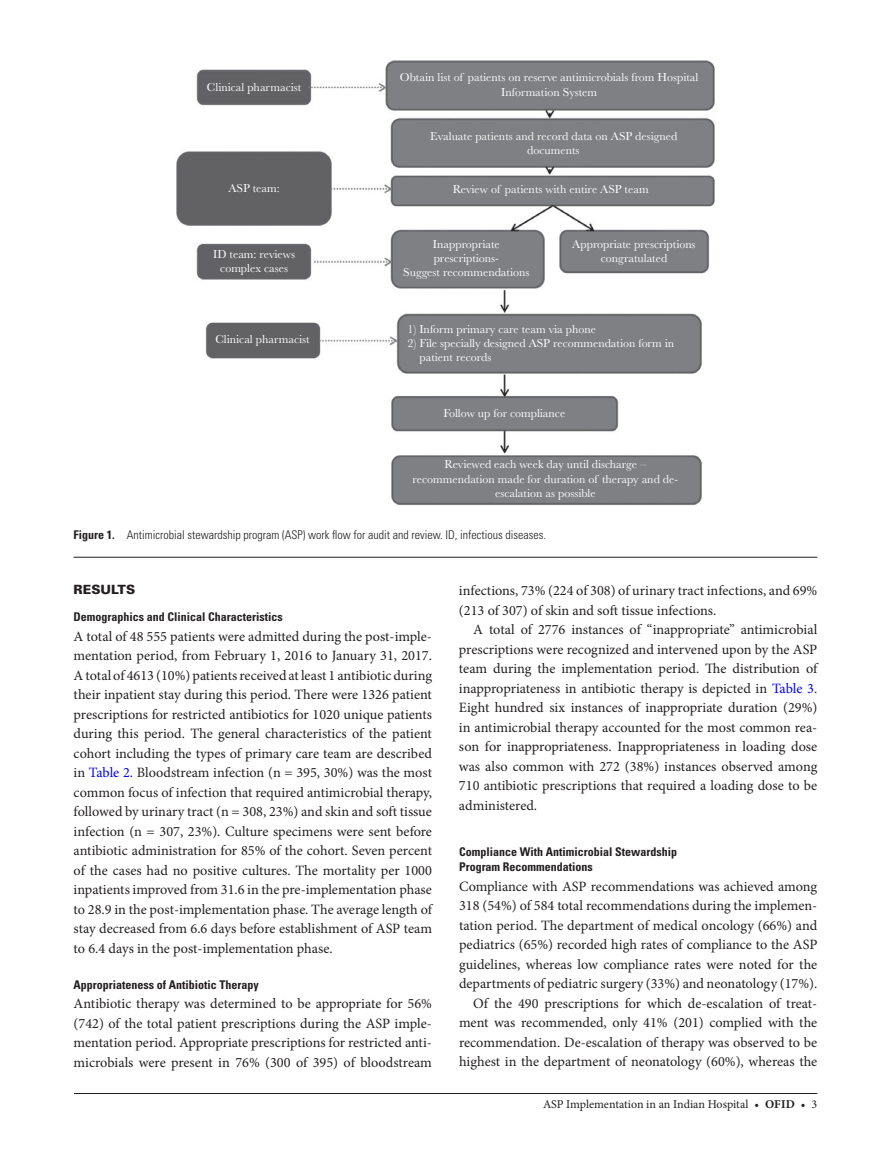
<style>
.page{position:relative;width:891px;height:1174px;background:#fff}
.page>*{position:absolute;margin:0;border:0;box-sizing:border-box;transform-origin:0 0}
.t1{font:14.25px/19.5px "Minion Pro";color:#231f20;text-align:justify}
.t2{font:900 12.75px "Univers LT Std";color:#231f20}
.t3{font:12px/14.4px "Baskerville MT Std";color:#fff;text-align:center}
.t4{font:700 condensed 12px/15px "Univers LT Std";color:#231f20}
.t5{font:300 condensed 12px "Univers LT Std";color:#231f20}
.t6{font:12px "Minion Pro";letter-spacing:-.005em;color:#231f20}
.s1{font-weight:700}
.s2{color:#00f}
</style>
<div class="page">
<hr style="left:74px;top:1093px;width:743px;height:1px;background:#231f20">
<hr style="left:74px;top:557px;width:743px;height:1px;background:#231f20">
<img style="left:176px;top:60px;width:539px;height:445px">
<p class="t3" style="left:207px;top:80px;width:96px">Clinical pharmacist</p>
<p class="t3" style="left:228px;top:181px;width:53px">ASP team:</p>
<p class="t3" style="left:213px;top:247px;width:83px">ID team: reviews complex cases</p>
<p class="t3" style="left:215px;top:332px;width:96px">Clinical pharmacist</p>
<p class="t3" style="left:400px;top:70px;width:300px">Obtain list of patients on reserve antimicrobials from Hospital<br>Information System</p>
<p class="t3" style="left:430px;top:129px;width:249px">Evaluate patients and record data on ASP designed documents</p>
<p class="t3" style="left:453px;top:182px;width:197px">Review of patients with entire ASP team</p>
<p class="t3" style="left:403px;top:237px;width:128px">Inappropriate prescriptions-<br>Suggest recommendations</p>
<p class="t3" style="left:572px;top:237px;width:125px">Appropriate prescriptions congratulated</p>
<p class="t3" style="left:408px;top:322px;width:190px">1) Inform primary care team via phone</p>
<p class="t3" style="left:420px;top:336px;width:256px;text-align:left;text-indent:-12px">2) File specially designed ASP recommendation form in patient records</p>
<p class="t3" style="left:444px;top:406px;width:123px">Follow up for compliance</p>
<p class="t3" style="left:412px;top:457px;width:267px">Reviewed each week day until discharge – recommendation made for duration of therapy and de&shy;escalation as possible</p>
<p class="t5" style="left:74px;top:527px;width:474px"><span class="s1">Figure 1.</span> Antimicrobial stewardship program (ASP) work flow for audit and review. ID, infectious diseases.</p>
<p class="t2" style="left:74px;top:582px;width:63px">RESULTS</p>
<p class="t4" style="left:74px;top:609px;width:211px">Demographics and Clinical Characteristics</p>
<p class="t1" style="left:74px;top:626px;width:360px">A total of 48 555 patients were admitted during the post-imple&shy;mentation period, from February 1, 2016 to January 31, 2017.<br>A total of 4613 (10%) patients received at least 1 antibiotic during their inpatient stay during this period. There were 1326 patient prescriptions for restricted antibiotics for 1020 unique patients during this period. The general characteristics of the patient cohort including the types of primary care team are described in <span class="s2">Table 2</span>. Bloodstream infection (n = 395, 30%) was the most common focus of infection that required antimicrobial therapy, followed by urinary tract (n = 308, 23%) and skin and soft tissue infection (n = 307, 23%). Culture specimens were sent before antibiotic administration for 85% of the cohort. Seven percent of the cases had no positive cultures. The mortality per 1000 inpatients improved from 31.6 in the pre-implementation phase to 28.9 in the post-implementation phase. The average length of stay decreased from 6.6 days before establishment of ASP team to 6.4 days in the post-implementation phase.</p>
<p class="t4" style="left:74px;top:977px;width:187px">Appropriateness of Antibiotic Therapy</p>
<p class="t1" style="left:74px;top:994px;width:360px">Antibiotic therapy was determined to be appropriate for 56% (742) of the total patient prescriptions during the ASP imple&shy;mentation period. Appropriate prescriptions for restricted anti&shy;microbials were present in 76% (300 of 395) of bloodstream</p>
<p class="t1" style="left:459px;top:581px;width:360px">infections, 73% (224 of 308) of urinary tract infections, and 69% (213 of 307) of skin and soft tissue infections.</p>
<p class="t1" style="left:459px;top:620px;width:360px;text-indent:14px">A total of 2776 instances of “inappropriate” antimicrobial prescriptions were recognized and intervened upon by the ASP team during the implementation period. The distribution of inappropriateness in antibiotic therapy is depicted in <span class="s2">Table 3</span>.<br>Eight hundred six instances of inappropriate duration (29%) in antimicrobial therapy accounted for the most common rea&shy;son for inappropriateness. Inappropriateness in loading dose was also common with 272 (38%) instances observed among 710 antibiotic prescriptions that required a loading dose to be administered.</p>
<p class="t4" style="left:459px;top:845px;width:220px">Compliance With Antimicrobial Stewardship<br>Program Recommendations</p>
<p class="t1" style="left:459px;top:877px;width:360px;text-align:right">Compliance with ASP recommendations was achieved among 318 (54%) of 584 total recommendations during the implemen&shy;tation period. The department of medical oncology (66%) and pediatrics (65%) recorded high rates of compliance to the ASP guidelines, whereas low compliance rates were noted for the departments of pediatric surgery (33%) and neonatology (17%).<br>Of the 490 prescriptions for which de-escalation of treat&shy;ment was recommended, only 41% (201) complied with the recommendation. De-escalation of therapy was observed to be highest in the department of neonatology (60%), whereas the</p>
<p class="t6" style="left:543px;top:1096px;width:276px">ASP Implementation in an Indian Hospital • <span class="s1">ofid</span> • 3</p>
</div>
